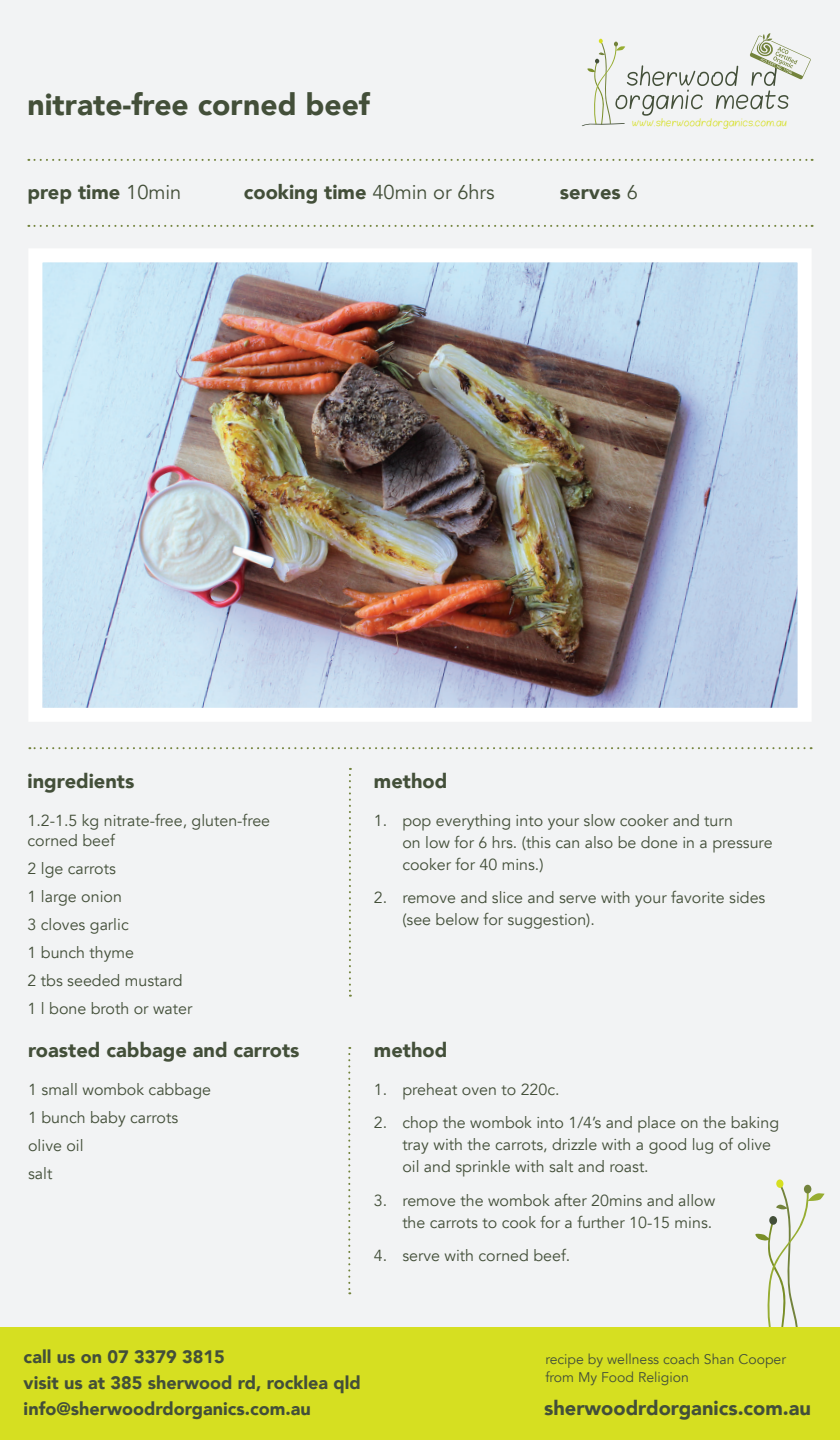
<style>
.page{position:relative;width:840px;height:1440px;background:#fff}
.page>*{position:absolute;margin:0;border:0;box-sizing:border-box;transform-origin:0 0}
.t1{font:900 30px "Avenir";color:#434f39}
.t2{font:900 20px "Avenir";color:#434f39}
.t3{font:900 18px/26px "Avenir";color:#434f39}
.t4{font:16px/28px "Avenir";color:#434f39}
.t5{font:14px/18px "Avenir";color:#434f39}
.t6{font:8.8px "Blokletters Balpen";color:#d6df21}
.s1{font-weight:400}
</style>
<div class="page">
<div style="left:0;top:0;width:839px;height:1431px;background:#f2f3f4"></div>
<img style="left:43px;top:263px;width:753px;height:444px">
<div style="left:28px;top:248px;width:783px;height:474px;border:14px solid #fff"></div>
<svg style="left:755px;top:1186px;width:70px;height:141px"></svg>
<svg style="left:768px;top:1216px;width:8px;height:9px"></svg>
<svg style="left:775px;top:1179px;width:8px;height:9px"></svg>
<div style="left:803px;top:1185px;width:7px;height:8px;background:#73833c;border-radius:50%"></div>
<div style="left:0;top:1327px;width:839px;height:113px;background:#d6df21"></div>
<svg style="left:581px;top:33px;width:229px;height:93px"></svg>
<svg style="left:28px;top:225px;width:784px;height:2px"></svg>
<svg style="left:349px;top:768px;width:2px;height:229px"></svg>
<svg style="left:348px;top:1047px;width:2px;height:247px"></svg>
<svg style="left:28px;top:159px;width:784px;height:2px"></svg>
<svg style="left:29px;top:747px;width:775px;height:2px"></svg>
<h1 class="t1" style="left:28px;top:79px;width:344px">nitrate-free corned beef</h1>
<p class="t6" style="left:632px;top:116px;width:156px">www.sherwoodrdorganics.com.au</p>
<p class="t2" style="left:28px;top:175px;width:155px">prep time <span class="s1">10min</span></p>
<p class="t2" style="left:244px;top:175px;width:252px">cooking time <span class="s1">40min or 6hrs</span></p>
<p class="t2" style="left:559px;top:175px;width:79px">serves <span class="s1">6</span></p>
<p class="t2" style="left:28px;top:764px;width:108px">ingredients</p>
<p class="t4" style="left:28px;top:810px;width:244px;line-height:20px">1.2-1.5 kg nitrate-free, gluten-free corned beef</p>
<p class="t4" style="left:28px;top:854px;width:166px">2 lge carrots<br>1 large onion<br>3 cloves garlic<br>1 bunch thyme<br>2 tbs seeded mustard<br>1 l bone broth or water</p>
<p class="t2" style="left:28px;top:1033px;width:273px">roasted cabbage and carrots</p>
<p class="t4" style="left:28px;top:1076px;width:184px">1 small wombok cabbage<br>1 bunch baby carrots olive oil<br>salt</p>
<p class="t2" style="left:374px;top:764px;width:75px">method</p>
<p class="t4" style="left:402px;top:809px;width:371px;line-height:22px;text-indent:-28px">1. pop everything into your slow cooker and turn<br>on low for 6 hrs. (this can also be done in a pressure cooker for 40 mins.)</p>
<p class="t4" style="left:402px;top:887px;width:364px;line-height:22px;text-indent:-28px">2. remove and slice and serve with your favorite sides (see below for suggestion).</p>
<p class="t2" style="left:374px;top:1033px;width:75px">method</p>
<p class="t4" style="left:374px;top:1076px;width:187px">1. preheat oven to 220c.</p>
<p class="t4" style="left:402px;top:1112px;width:378px;line-height:22px;text-indent:-28px">2. chop the wombok into 1/4’s and place on the baking tray with the carrots, drizzle with a good lug of olive oil and sprinkle with salt and roast.</p>
<p class="t4" style="left:374px;top:1189px;width:342px;line-height:22px;text-align:right">3. remove the wombok after 20mins and allow the carrots to cook for a further 10-15 mins.</p>
<p class="t4" style="left:374px;top:1242px;width:198px">4. serve with corned beef.</p>
<p class="t3" style="left:24px;top:1343px;width:338px">call us on 07 3379 3815<br>visit us at 385 sherwood rd, rocklea qld info@sherwoodrdorganics.com.au</p>
<p class="t5" style="left:545px;top:1350px;width:242px">recipe by wellness coach Shan Cooper from My Food Religion</p>
<p class="t2" style="left:544px;top:1391px;width:268px">sherwoodrdorganics.com.au</p>
</div>
